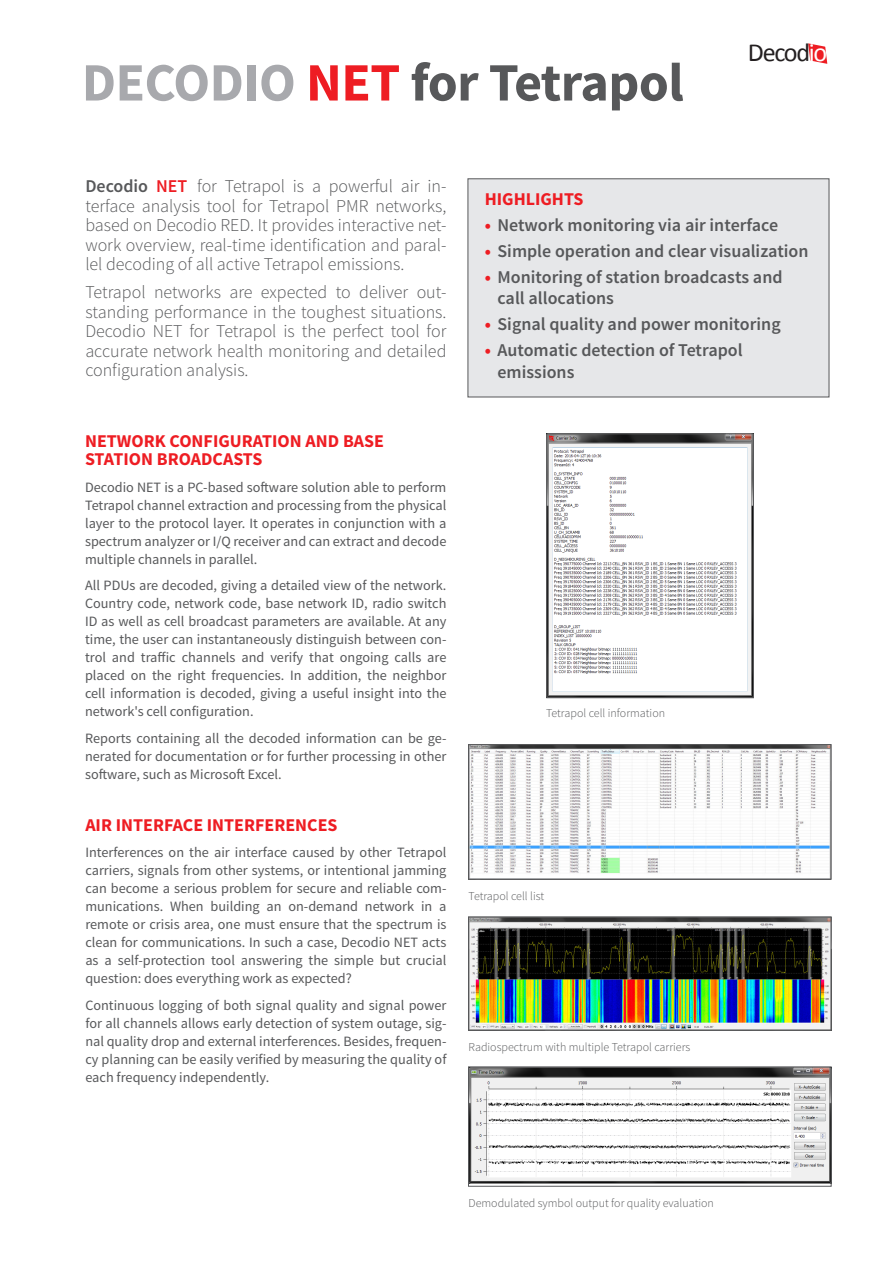
<style>
.page{position:relative;width:893px;height:1263px;background:#fff}
.page>*{position:absolute;margin:0;border:0;box-sizing:border-box;transform-origin:0 0}
.t1{font:700 54px "Source Sans Pro";letter-spacing:-.01em;color:#57585a}
.t2{font:26.1px "Calibri";letter-spacing:-.05em;color:#231f20}
.t3{font:300 18px/19.5px "Source Sans Pro";color:#57585a;text-align:justify}
.t4{font:600 18px/21.6px "Source Sans Pro";color:#57585a}
.t5{font:700 18px/18px "Source Sans Pro";color:#ee1d23}
.t6{font:14.25px/18px "Source Sans Pro";color:#57585a;text-align:justify}
.t7{font:300 12px "Source Sans Pro";color:#57585a}
.s1{color:#a8a9ad}
.s2{color:#ee1d23}
.s3{color:#fff}
.s4{font-weight:600}
.s5{font-weight:600;color:#ee1d23}
.s6{font-weight:700;color:#ee1d23}
</style>
<div class="page">
<svg style="left:808px;top:43px;width:19px;height:21px"></svg>
<div style="left:468px;top:179px;width:361px;height:218px;background:#e6e7e9"></div>
<svg style="left:468px;top:744px;width:363px;height:136px"></svg>
<img style="left:468px;top:916px;width:363px;height:114px">
<svg style="left:468px;top:1066px;width:363px;height:120px"></svg>
<svg style="left:547px;top:434px;width:207px;height:264px"></svg>
<p class="t1" style="left:82px;top:48px;width:603px"><span class="s1">DECODIO</span> <span class="s2">NET</span> for Tetrapol</p>
<p class="t2" style="left:748px;top:36px;width:81px">Decod<span class="s3">io</span></p>
<p class="t3" style="left:85px;top:176px;width:363px"><span class="s4">Decodio</span> <span class="s5">NET</span> for Tetrapol is a powerful air in&shy;terface analysis tool for Tetrapol PMR networks, based on Decodio RED. It provides interactive net&shy;work overview, real-time identification and paral&shy;lel decoding of all active Tetrapol emissions.</p>
<p class="t3" style="left:85px;top:282px;width:363px">Tetrapol networks are expected to deliver out&shy;standing performance in the toughest situations.<br>Decodio NET for Tetrapol is the perfect tool for accurate network health monitoring and detailed configuration analysis.</p>
<p class="t5" style="left:485px;top:191px;width:100px">HIGHLIGHTS</p>
<p class="t4" style="left:485px;top:215px;width:295px"><span class="s6">•</span> Network monitoring via air interface</p>
<p class="t4" style="left:485px;top:241px;width:325px"><span class="s6">•</span> Simple operation and clear visualization</p>
<p class="t4" style="left:497px;top:266px;width:287px;text-indent:-13px"><span class="s6">•</span> Monitoring of station broadcasts and call allocations</p>
<p class="t4" style="left:485px;top:314px;width:297px"><span class="s6">•</span> Signal quality and power monitoring</p>
<p class="t4" style="left:497px;top:340px;width:247px;text-indent:-13px"><span class="s6">•</span> Automatic detection of Tetrapol emissions</p>
<p class="t5" style="left:85px;top:433px;width:300px">NETWORK CONFIGURATION AND BASE<br>STATION BROADCASTS</p>
<p class="t6" style="left:85px;top:478px;width:363px">Decodio NET is a PC-based software solution able to perform Tetrapol channel extraction and processing from the physical layer to the protocol layer. It operates in conjunction with a spectrum analyzer or I/Q receiver and can extract and decode multiple channels in parallel.</p>
<p class="t6" style="left:85px;top:577px;width:363px">All PDUs are decoded, giving a detailed view of the network.<br>Country code, network code, base network ID, radio switch ID as well as cell broadcast parameters are available. At any time, the user can instantaneously distinguish between con&shy;trol and traffic channels and verify that ongoing calls are placed on the right frequencies. In addition, the neighbor cell information is decoded, giving a useful insight into the network's cell configuration.</p>
<p class="t6" style="left:85px;top:729px;width:363px">Reports containing all the decoded information can be ge&shy;nerated for documentation or for further processing in other software, such as Microsoft Excel.</p>
<p class="t5" style="left:85px;top:816px;width:254px">AIR INTERFACE INTERFERENCES</p>
<p class="t6" style="left:85px;top:844px;width:363px">Interferences on the air interface caused by other Tetrapol carriers, signals from other systems, or intentional jamming can become a serious problem for secure and reliable com&shy;munications. When building an on-demand network in a remote or crisis area, one must ensure that the spectrum is clean for communications. In such a case, Decodio NET acts as a self-protection tool answering the simple but crucial question: does everything work as expected?</p>
<p class="t6" style="left:85px;top:996px;width:363px">Continuous logging of both signal quality and signal power for all channels allows early detection of system outage, sig&shy;nal quality drop and external interferences. Besides, frequen&shy;cy planning can be easily verified by measuring the quality of each frequency independently.</p>
<p class="t7" style="left:546px;top:706px;width:121px">Tetrapol cell information</p>
<p class="t7" style="left:468px;top:888px;width:77px">Tetrapol cell list</p>
<p class="t7" style="left:468px;top:1040px;width:223px">Radiospectrum with multiple Tetrapol carriers</p>
<p class="t7" style="left:468px;top:1196px;width:247px">Demodulated symbol output for quality evaluation</p>
</div>
